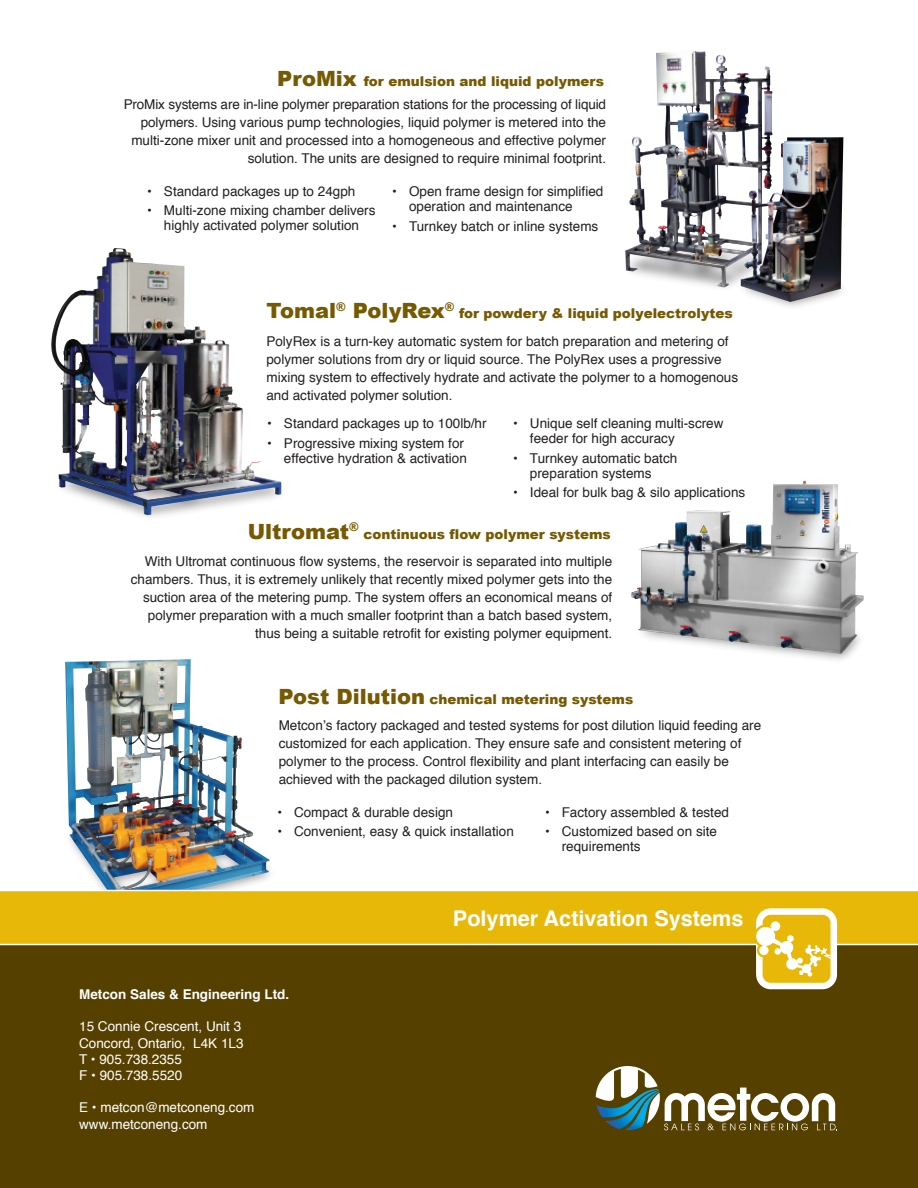
<style>
.page{position:relative;width:918px;height:1188px;background:#fff}
.page>*{position:absolute;margin:0;border:0;box-sizing:border-box;transform-origin:0 0}
.t1{font:700 21.6px "Helvetica";color:#fff}
.t2{font:900 21px "Arial";color:#765900}
.t3{font:13.5px/18px "Helvetica";color:#231f20}
.t4{font:900 13.5px "Arial";color:#765900}
.t5{font:13.5px/16.2px "Helvetica";color:#fff}
.t6{font:700 13.5px "Helvetica";color:#fff}
.s1{font-size:21px}
</style>
<div class="page">
<img style="left:625px;top:51px;width:147px;height:220px">
<img style="left:638px;top:604px;width:222px;height:56px">
<svg style="left:641px;top:615px;width:214px;height:38px"></svg>
<img style="left:65px;top:659px;width:205px;height:231px">
<div style="left:0;top:944px;width:918px;height:244px;background:#564000"></div>
<div style="left:0;top:891px;width:918px;height:54px;background:#e8b809"></div>
<hr style="left:0;top:944px;width:918px;height:1px;background:#fff">
<svg style="left:756px;top:908px;width:81px;height:81px"></svg>
<svg style="left:596px;top:1066px;width:241px;height:64px"></svg>
<img style="left:51px;top:248px;width:230px;height:267px">
<img style="left:639px;top:483px;width:164px;height:95px">
<svg style="left:627px;top:233px;width:114px;height:55px"></svg>
<img style="left:741px;top:137px;width:102px;height:165px">
<p class="t4" style="left:277px;top:71px;width:329px"><span class="s1">ProMix</span> for emulsion and liquid polymers</p>
<p class="t3" style="left:124px;top:95px;width:484px;text-align:right">ProMix systems are in-line polymer preparation stations for the processing of liquid polymers. Using various pump technologies, liquid polymer is metered into the multi-zone mixer unit and processed into a homogeneous and effective polymer solution. The units are designed to require minimal footprint.</p>
<p class="t3" style="left:147px;top:183px;width:210px">• Standard packages up to 24gph</p>
<p class="t3" style="left:147px;top:203px;width:230px;line-height:15px;text-align:center">• Multi-zone mixing chamber delivers highly activated polymer solution</p>
<p class="t3" style="left:409px;top:184px;width:196px;line-height:15px;text-indent:-17px">• Open frame design for simplified operation and maintenance</p>
<p class="t3" style="left:392px;top:217px;width:208px">• Turnkey batch or inline systems</p>
<h2 class="t2" style="left:266px;top:296px;width:190px">Tomal<sup>®</sup> PolyRex<sup>®</sup></h2>
<p class="t4" style="left:459px;top:304px;width:275px">for powdery &amp; liquid polyelectrolytes</p>
<p class="t3" style="left:266px;top:332px;width:473px">PolyRex is a turn-key automatic system for batch preparation and metering of polymer solutions from dry or liquid source. The PolyRex uses a progressive mixing system to effectively hydrate and activate the polymer to a homogenous and activated polymer solution.</p>
<p class="t3" style="left:267px;top:415px;width:221px">• Standard packages up to 100lb/hr</p>
<p class="t3" style="left:267px;top:436px;width:201px;line-height:15px;text-align:right">• Progressive mixing system for effective hydration &amp; activation</p>
<p class="t3" style="left:530px;top:416px;width:195px;line-height:15px;text-indent:-17px">• Unique self cleaning multi-screw feeder for high accuracy</p>
<p class="t3" style="left:530px;top:451px;width:149px;line-height:15px;text-indent:-17px">• Turnkey automatic batch preparation systems</p>
<p class="t3" style="left:513px;top:484px;width:234px">• Ideal for bulk bag &amp; silo applications</p>
<h2 class="t2" style="left:248px;top:516px;width:113px">Ultromat<sup>®</sup></h2>
<p class="t4" style="left:363px;top:524px;width:249px">continuous flow polymer systems</p>
<p class="t3" style="left:131px;top:553px;width:483px;text-align:right">With Ultromat continuous flow systems, the reservoir is separated into multiple chambers. Thus, it is extremely unlikely that recently mixed polymer gets into the suction area of the metering pump. The system offers an economical means of polymer preparation with a much smaller footprint than a batch based system, thus being a suitable retrofit for existing polymer equipment.</p>
<p class="t4" style="left:279px;top:689px;width:356px"><span class="s1">Post Dilution</span> chemical metering systems</p>
<p class="t3" style="left:279px;top:717px;width:484px">Metcon’s factory packaged and tested systems for post dilution liquid feeding are customized for each application. They ensure safe and consistent metering of polymer to the process. Control flexibility and plant interfacing can easily be achieved with the packaged dilution system.</p>
<p class="t3" style="left:278px;top:803px;width:177px">• Compact &amp; durable design</p>
<p class="t3" style="left:278px;top:823px;width:238px">• Convenient, easy &amp; quick installation</p>
<p class="t3" style="left:545px;top:803px;width:185px">• Factory assembled &amp; tested</p>
<p class="t3" style="left:562px;top:824px;width:157px;line-height:15px;text-indent:-16px">• Customized based on site requirements</p>
<p class="t6" style="left:79px;top:983px;width:212px">Metcon Sales &amp; Engineering Ltd.</p>
<p class="t5" style="left:79px;top:1019px;width:166px">15 Connie Crescent, Unit 3<br>Concord, Ontario, L4K 1L3<br>T • 905.738.2355<br>F • 905.738.5520</p>
<p class="t5" style="left:79px;top:1100px;width:177px">E • metcon@metconeng.com www.metconeng.com</p>
<h1 class="t1" style="left:453px;top:901px;width:292px">Polymer Activation Systems</h1>
</div>
